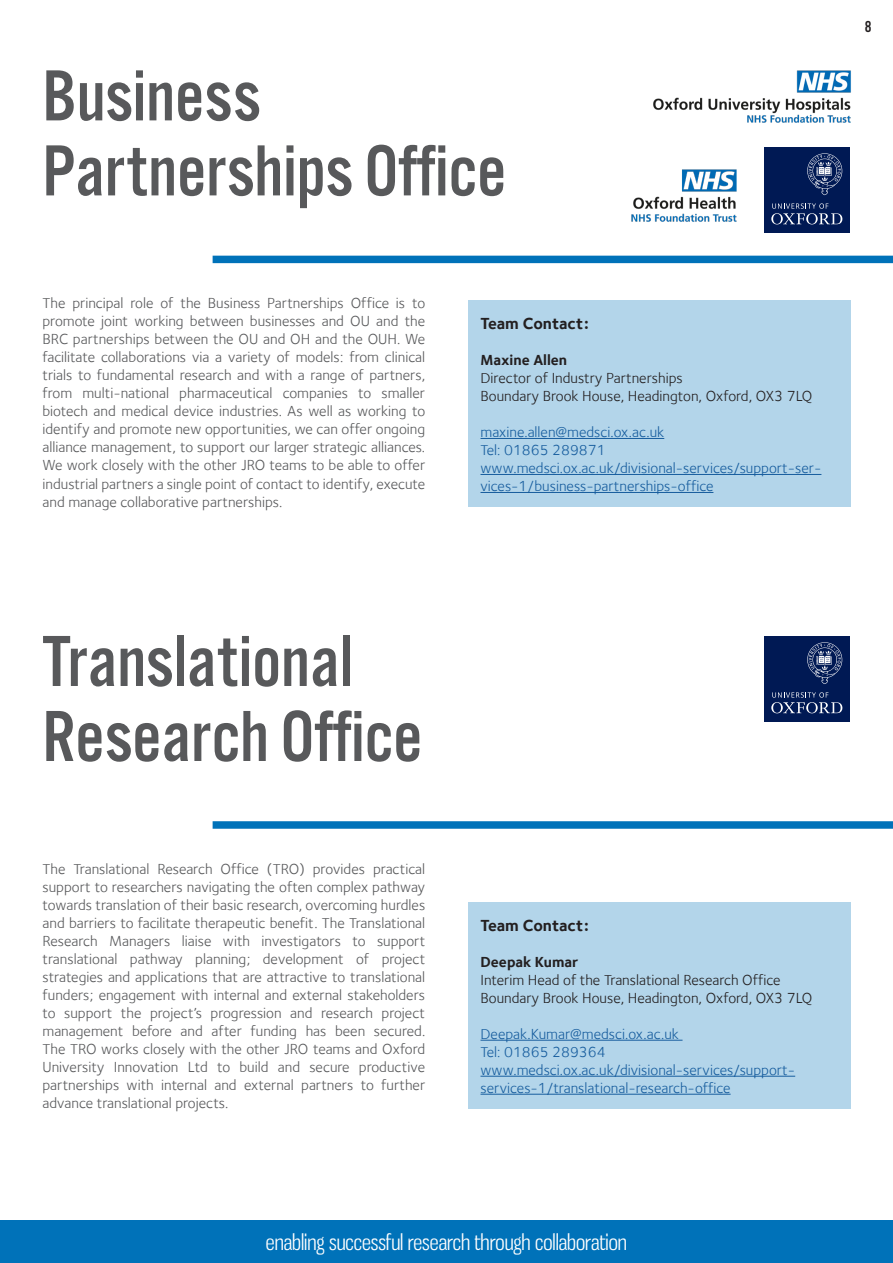
<style>
.page{position:relative;width:893px;height:1263px;background:#fff}
.page>*{position:absolute;margin:0;border:0;box-sizing:border-box;transform-origin:0 0}
.t1{font:75px "Alternate Got No 3 D";color:#58595b}
.t2{font:21px "Gnuolane Bk";color:#fff}
.t3{font:700 16.5px "Foundry Sterling";color:#231f20}
.t4{font:16.5px "Alternate Got No 3 D";color:#231f20}
.t5{font:15px/18px "Foundry Sterling";color:#58595b;text-align:justify}
.t6{font:15px/18px "Foundry Sterling";color:#175d9e}
.t7{font:15px "Foundry Sterling";color:#231f20}
.t8{font:700 15px "Foundry Sterling";color:#231f20}
</style>
<div class="page">
<div style="left:0;top:1220px;width:893px;height:43px;background:#0072b9"></div>
<div style="left:213px;top:256px;width:680px;height:7px;background:#0072b9"></div>
<div style="left:468px;top:300px;width:382px;height:207px;background:#b3d5ea"></div>
<hr style="left:480px;top:438px;width:184px;height:1px;background:#175d9e">
<hr style="left:480px;top:474px;width:341px;height:1px;background:#175d9e">
<hr style="left:480px;top:492px;width:233px;height:1px;background:#175d9e">
<div style="left:213px;top:821px;width:680px;height:8px;background:#0072b9"></div>
<div style="left:468px;top:902px;width:382px;height:207px;background:#b3d5ea"></div>
<hr style="left:480px;top:1040px;width:202px;height:1px;background:#175d9e">
<hr style="left:480px;top:1076px;width:315px;height:1px;background:#175d9e">
<hr style="left:480px;top:1094px;width:251px;height:1px;background:#175d9e">
<img style="left:653px;top:70px;width:198px;height:53px">
<div style="left:764px;top:147px;width:86px;height:86px;background:#001954"></div>
<svg style="left:771px;top:203px;width:71px;height:21px"></svg>
<svg style="left:807px;top:153px;width:35px;height:42px"></svg>
<img style="left:631px;top:169px;width:106px;height:53px">
<div style="left:764px;top:636px;width:86px;height:86px;background:#001954"></div>
<svg style="left:771px;top:692px;width:71px;height:21px"></svg>
<svg style="left:807px;top:642px;width:35px;height:42px"></svg>
<p class="t1" style="left:43px;top:56px;width:220px">Business</p>
<p class="t1" style="left:43px;top:131px;width:465px">Partnerships Office</p>
<p class="t5" style="left:43px;top:294px;width:384px">The principal role of the Business Partnerships Office is to promote joint working between businesses and OU and the BRC partnerships between the OU and OH and the OUH. We facilitate collaborations via a variety of models: from clinical trials to fundamental research and with a range of partners, from multi-national pharmaceutical companies to smaller biotech and medical device industries. As well as working to identify and promote new opportunities, we can offer ongoing alliance management, to support our larger strategic alliances.<br>We work closely with the other JRO teams to be able to offer industrial partners a single point of contact to identify, execute and manage collaborative partnerships.</p>
<p class="t3" style="left:480px;top:314px;width:110px">Team Contact:</p>
<p class="t8" style="left:480px;top:351px;width:88px">Maxine Allen</p>
<p class="t7" style="left:480px;top:369px;width:204px">Director of Industry Partnerships</p>
<p class="t7" style="left:480px;top:387px;width:333px">Boundary Brook House, Headington, Oxford, OX3 7LQ</p>
<p class="t6" style="left:480px;top:423px;width:185px">maxine.allen@medsci.ox.ac.uk</p>
<p class="t6" style="left:480px;top:441px;width:127px">Tel: 01865 289871</p>
<p class="t6" style="left:480px;top:459px;width:342px">www.medsci.ox.ac.uk/divisional-services/support-ser&shy;vices-1/business-partnerships-office</p>
<p class="t4" style="left:865px;top:18px;width:8px">8</p>
<p class="t1" style="left:43px;top:621px;width:312px">Translational</p>
<p class="t1" style="left:43px;top:696px;width:381px">Research Office</p>
<p class="t5" style="left:43px;top:860px;width:384px">The Translational Research Office (TRO) provides practical support to researchers navigating the often complex pathway towards translation of their basic research, overcoming hurdles and barriers to facilitate therapeutic benefit. The Translational Research Managers liaise with investigators to support translational pathway planning; development of project strategies and applications that are attractive to translational funders; engagement with internal and external stakeholders to support the project’s progression and research project management before and after funding has been secured.<br>The TRO works closely with the other JRO teams and Oxford University Innovation Ltd to build and secure productive partnerships with internal and external partners to further advance translational projects.</p>
<p class="t3" style="left:480px;top:915px;width:110px">Team Contact:</p>
<p class="t8" style="left:480px;top:953px;width:99px">Deepak Kumar</p>
<p class="t7" style="left:480px;top:971px;width:302px">Interim Head of the Translational Research Office</p>
<p class="t7" style="left:480px;top:989px;width:333px">Boundary Brook House, Headington, Oxford, OX3 7LQ</p>
<p class="t6" style="left:480px;top:1024px;width:200px">Deepak.Kumar@medsci.ox.ac.uk</p>
<p class="t6" style="left:480px;top:1042px;width:127px">Tel: 01865 289364</p>
<p class="t6" style="left:480px;top:1060px;width:316px">www.medsci.ox.ac.uk/divisional-services/support&shy;services-1/translational-research-office</p>
<h2 class="t2" style="left:266px;top:1230px;width:363px">enabling successful research through collaboration</h2>
</div>
